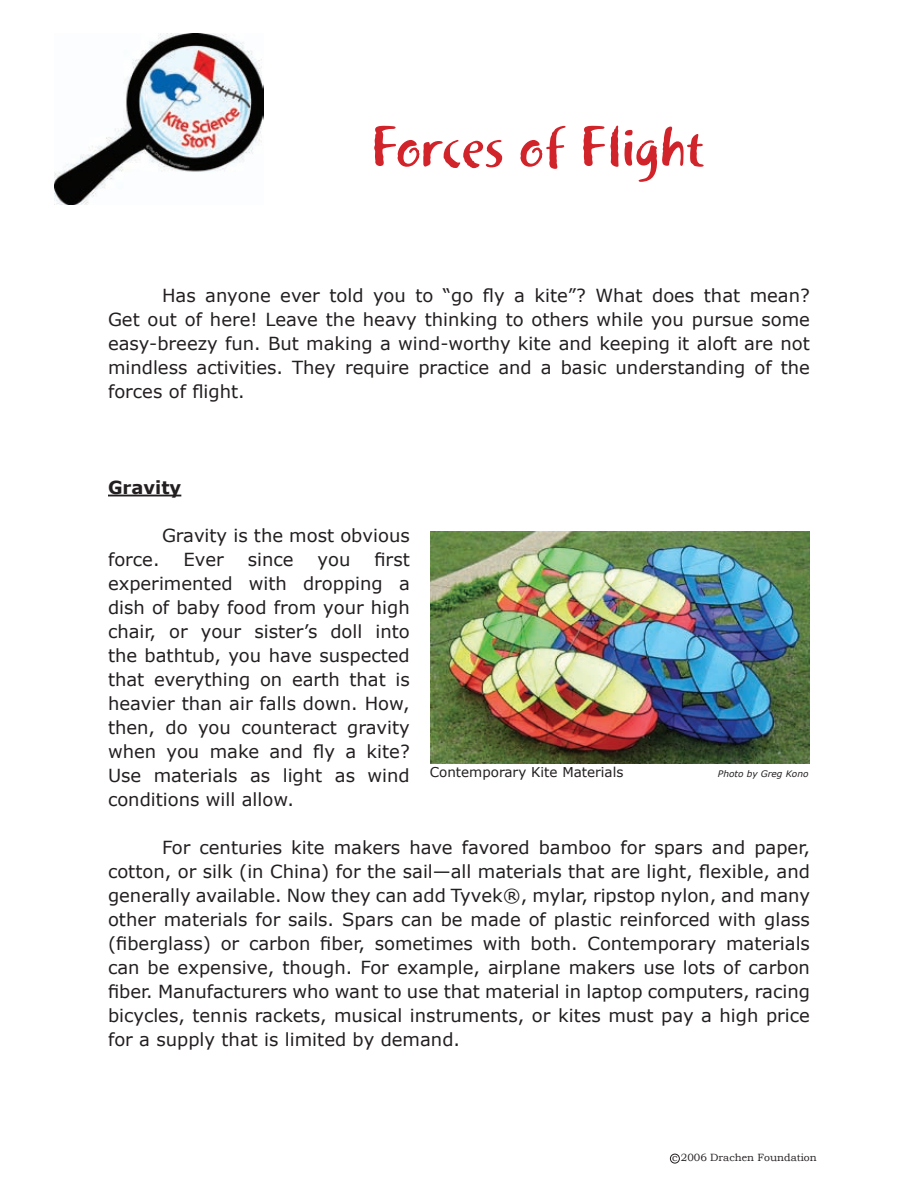
<style>
.page{position:relative;width:918px;height:1188px;background:#fff}
.page>*{position:absolute;margin:0;border:0;box-sizing:border-box;transform-origin:0 0}
.t1{font:57px "Khaki Std 1";color:#d1232a}
.t2{font:18px/24px "Verdana";color:#231f20;text-align:justify}
.t3{font:700 18px "Verdana";color:#231f20}
.t4{font:13.5px "Verdana";color:#231f20}
.t5{font:10.5px "Bookman Old Style";color:#231f20}
.t6{font:italic 9px "Verdana";color:#231f20}
</style>
<div class="page">
<img style="left:54px;top:33px;width:209px;height:171px">
<hr style="left:108px;top:495px;width:73px;height:1px;background:#231f20">
<div style="left:670px;top:1154px;width:10px;height:9px;border:1px solid #231f20;border-radius:50%"></div>
<img style="left:430px;top:531px;width:380px;height:232px">
<h1 class="t1" style="left:371px;top:113px;width:336px">Forces of Flight</h1>
<p class="t2" style="left:108px;top:283px;width:704px;text-indent:54px">Has anyone ever told you to “go fly a kite”? What does that mean?<br>Get out of here! Leave the heavy thinking to others while you pursue some easy-breezy fun. But making a wind-worthy kite and keeping it aloft are not mindless activities. They require practice and a basic understanding of the forces of flight.</p>
<p class="t3" style="left:108px;top:476px;width:75px">Gravity</p>
<p class="t2" style="left:162px;top:523px;width:249px">Gravity is the most obvious</p>
<p class="t2" style="left:108px;top:547px;width:53px">force.</p>
<p class="t2" style="left:184px;top:547px;width:42px">Ever</p>
<p class="t2" style="left:248px;top:547px;width:47px">since</p>
<p class="t2" style="left:318px;top:547px;width:34px">you</p>
<p class="t2" style="left:108px;top:547px;width:303px;text-indent:266px">first experimented with dropping a dish of baby food from your high chair, or your sister’s doll into the bathtub, you have suspected that everything on earth that is heavier than air falls down. How, then, do you counteract gravity when you make and fly a kite?<br>Use materials as light as wind conditions will allow.</p>
<p class="t2" style="left:108px;top:835px;width:704px;text-indent:54px">For centuries kite makers have favored bamboo for spars and paper, cotton, or silk (in China) for the sail—all materials that are light, flexible, and generally available. Now they can add Tyvek®, mylar, ripstop nylon, and many other materials for sails. Spars can be made of plastic reinforced with glass (fiberglass) or carbon fiber, sometimes with both. Contemporary materials can be expensive, though. For example, airplane makers use lots of carbon fiber. Manufacturers who want to use that material in laptop computers, racing bicycles, tennis rackets, musical instruments, or kites must pay a high price for a supply that is limited by demand.</p>
<p class="t4" style="left:430px;top:763px;width:195px">Contemporary Kite Materials</p>
<p class="t6" style="left:718px;top:768px;width:92px">Photo by Greg Kono</p>
<p class="t5" style="left:672px;top:1151px;width:146px">c 2006 Drachen Foundation</p>
</div>
